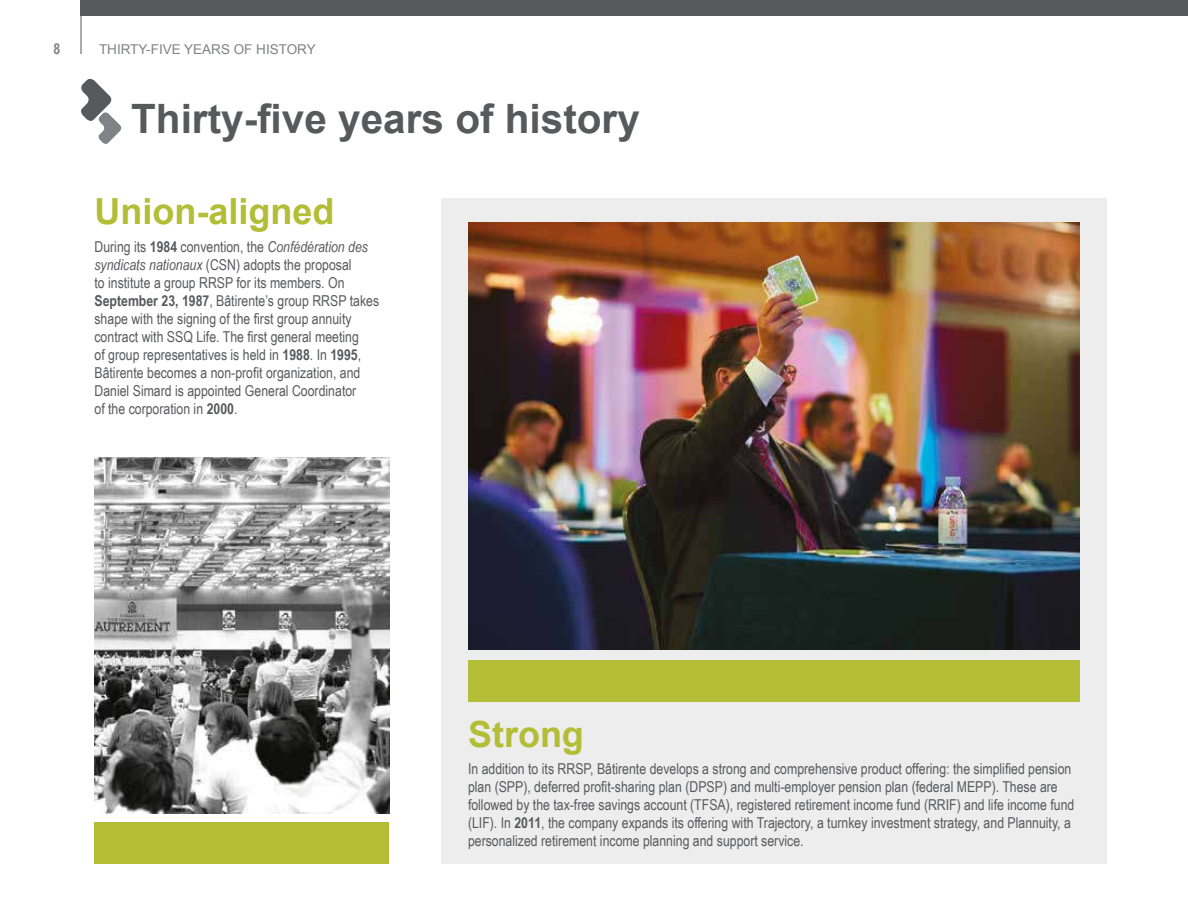
<style>
.page{position:relative;width:1188px;height:918px;background:#fff}
.page>*{position:absolute;margin:0;border:0;box-sizing:border-box;transform-origin:0 0}
.t1{font:700 40.5px "Arial";color:#58595b}
.t2{font:700 36px "Arial";color:#b3bd35}
.t3{font:15px/18px "Arial Narrow";color:#58595b}
.t4{font:700 15px "Arial Narrow";color:#808285}
.t5{font:13.5px "Arial";color:#808285}
.s1{font-weight:700}
.s2{font-style:italic}
</style>
<div class="page">
<div style="left:81px;top:0;width:1107px;height:16px;background:#58595b"></div>
<hr style="left:81px;top:0;width:1px;height:54px;background:#58595b">
<svg style="left:81px;top:78px;width:41px;height:66px"></svg>
<div style="left:441px;top:198px;width:666px;height:666px;background:#ededed"></div>
<img style="left:468px;top:222px;width:612px;height:427px">
<div style="left:468px;top:661px;width:612px;height:41px;background:#b3bd35"></div>
<img style="left:94px;top:458px;width:295px;height:355px">
<div style="left:94px;top:823px;width:295px;height:41px;background:#b3bd35"></div>
<p class="t4" style="left:54px;top:42px;width:8px">8</p>
<p class="t5" style="left:99px;top:41px;width:218px">THIRTY-FIVE YEARS OF HISTORY</p>
<h1 class="t1" style="left:131px;top:92px;width:510px">Thirty-five years of history</h1>
<h2 class="t2" style="left:94px;top:196px;width:242px">Union-aligned</h2>
<p class="t3" style="left:94px;top:237px;width:286px">During its <span class="s1">1984</span> convention, the <span class="s2">Confédération des syndicats nationaux</span> (CSN) adopts the proposal<br>to institute a group RRSP for its members. On <span class="s1">September 23, 1987</span>, Bâtirente’s group RRSP takes shape with the signing of the first group annuity contract with SSQ Life. The first general meeting<br>of group representatives is held in <span class="s1">1988</span>. In <span class="s1">1995</span>, Bâtirente becomes a non-profit organization, and Daniel Simard is appointed General Coordinator<br>of the corporation in <span class="s1">2000</span>.</p>
<h2 class="t2" style="left:468px;top:719px;width:117px">Strong</h2>
<p class="t3" style="left:468px;top:759px;width:608px">In addition to its RRSP, Bâtirente develops a strong and comprehensive product offering: the simplified pension plan (SPP), deferred profit-sharing plan (DPSP) and multi-employer pension plan (federal MEPP). These are followed by the tax-free savings account (TFSA), registered retirement income fund (RRIF) and life income fund (LIF). In <span class="s1">2011</span>, the company expands its offering with Trajectory, a turnkey investment strategy, and Plannuity, a personalized retirement income planning and support service.</p>
</div>
